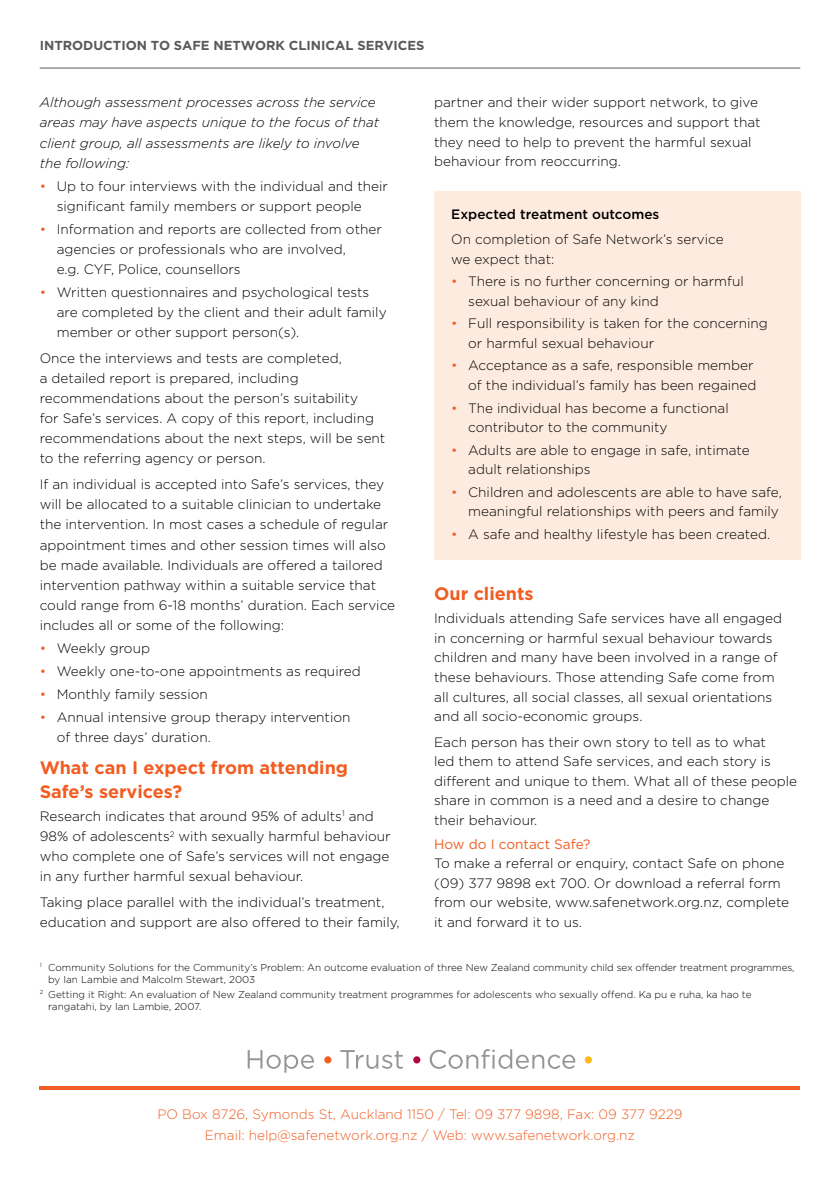
<style>
.page{position:relative;width:840px;height:1191px;background:#fff}
.page>*{position:absolute;margin:0;border:0;box-sizing:border-box;transform-origin:0 0}
.t1{font:700 18px/23.6px "Gotham";color:#f15d22}
.t2{font:300 13.6px/19.6px "Gotham";color:#000}
.t3{font:italic 300 13.6px/20.2px "Gotham";color:#000}
.t4{font:300 13.6px/21px "Gotham";color:#f15d22;text-align:center}
.t5{font:500 13.6px "Gotham";color:#000}
.t6{font:13.6px "Gotham";color:#f15d22}
.t7{font:700 13px "Gotham";color:#58595b}
.t8{font:300 10px/12px "Gotham";color:#000}
.s1{color:#f15d22}
</style>
<div class="page">
<hr style="left:40px;top:68px;width:759px;height:1px;background:#58595b">
<hr style="left:40px;top:1086px;width:759px;height:3px;background:#f15d22">
<svg style="left:247px;top:1050px;width:67px;height:22px"></svg>
<svg style="left:340px;top:1050px;width:62px;height:18px"></svg>
<svg style="left:429px;top:1049px;width:146px;height:19px"></svg>
<svg style="left:412px;top:1056px;width:8px;height:7px"></svg>
<div style="left:324px;top:1056px;width:7px;height:7px;background:#f15d22;border-radius:50%"></div>
<div style="left:584px;top:1056px;width:8px;height:7px;background:#fdb913;border-radius:50%"></div>
<div style="left:434px;top:191px;width:365px;height:369px;background:#feebdf"></div>
<p class="t7" style="left:40px;top:37px;width:386px">INTRODUCTION TO SAFE NETWORK CLINICAL SERVICES</p>
<p class="t2" style="left:434px;top:92px;width:328px">partner and their wider support network, to give them the knowledge, resources and support that they need to help to prevent the harmful sexual behaviour from reoccurring.</p>
<p class="t3" style="left:40px;top:92px;width:340px">Although assessment processes across the service areas may have aspects unique to the focus of that client group, all assessments are likely to involve the following:</p>
<p class="t2" style="left:57px;top:175px;width:332px;line-height:20.2px;text-indent:-17px"><span class="s1">•</span> Up to four interviews with the individual and their significant family members or support people</p>
<p class="t2" style="left:57px;top:218px;width:326px;line-height:20.2px;text-indent:-17px"><span class="s1">•</span> Information and reports are collected from other agencies or professionals who are involved,<br>e.g. CYF, Police, counsellors</p>
<p class="t2" style="left:57px;top:281px;width:331px;line-height:20.2px;text-indent:-17px"><span class="s1">•</span> Written questionnaires and psychological tests are completed by the client and their adult family member or other support person(s).</p>
<p class="t2" style="left:40px;top:347px;width:347px;line-height:20.2px">Once the interviews and tests are completed,<br>a detailed report is prepared, including recommendations about the person’s suitability<br>for Safe’s services. A copy of this report, including recommendations about the next steps, will be sent to the referring agency or person.</p>
<p class="t2" style="left:40px;top:474px;width:357px;line-height:20.2px">If an individual is accepted into Safe’s services, they will be allocated to a suitable clinician to undertake the intervention. In most cases a schedule of regular appointment times and other session times will also be made available. Individuals are offered a tailored intervention pathway within a suitable service that could range from 6-18 months’ duration. Each service includes all or some of the following:</p>
<p class="t2" style="left:40px;top:638px;width:112px"><span class="s1">•</span> Weekly group</p>
<p class="t2" style="left:40px;top:661px;width:322px"><span class="s1">•</span> Weekly one-to-one appointments as required</p>
<p class="t2" style="left:40px;top:684px;width:169px"><span class="s1">•</span> Monthly family session</p>
<p class="t2" style="left:57px;top:706px;width:295px;text-indent:-17px"><span class="s1">•</span> Annual intensive group therapy intervention of three days’ duration.</p>
<h1 class="t1" style="left:40px;top:755px;width:310px">What can I expect from attending<br>Safe’s services?</h1>
<p class="t2" style="left:40px;top:805px;width:352px;line-height:20.2px">Research indicates that around 95% of adults<sup>1</sup> and 98% of adolescents<sup>2</sup> with sexually harmful behaviour who complete one of Safe’s services will not engage in any further harmful sexual behaviour.</p>
<p class="t2" style="left:40px;top:892px;width:361px;line-height:20.2px">Taking place parallel with the individual’s treatment, education and support are also offered to their family,</p>
<p class="t5" style="left:451px;top:205px;width:209px">Expected treatment outcomes</p>
<p class="t2" style="left:451px;top:229px;width:274px">On completion of Safe Network’s service we expect that:</p>
<p class="t2" style="left:468px;top:271px;width:277px;text-indent:-17px"><span class="s1">•</span> There is no further concerning or harmful sexual behaviour of any kind</p>
<p class="t2" style="left:468px;top:313px;width:301px;text-indent:-17px"><span class="s1">•</span> Full responsibility is taken for the concerning or harmful sexual behaviour</p>
<p class="t2" style="left:451px;top:355px;width:307px;text-align:right"><span class="s1">•</span> Acceptance as a safe, responsible member of the individual’s family has been regained</p>
<p class="t2" style="left:468px;top:397px;width:262px;text-indent:-17px"><span class="s1">•</span> The individual has become a functional contributor to the community</p>
<p class="t2" style="left:468px;top:439px;width:283px;text-indent:-17px"><span class="s1">•</span> Adults are able to engage in safe, intimate adult relationships</p>
<p class="t2" style="left:451px;top:481px;width:332px;text-align:right"><span class="s1">•</span> Children and adolescents are able to have safe, meaningful relationships with peers and family</p>
<p class="t2" style="left:451px;top:523px;width:320px"><span class="s1">•</span> A safe and healthy lifestyle has been created.</p>
<h1 class="t1" style="left:434px;top:582px;width:101px">Our clients</h1>
<p class="t2" style="left:434px;top:608px;width:349px">Individuals attending Safe services have all engaged in concerning or harmful sexual behaviour towards children and many have been involved in a range of these behaviours. Those attending Safe come from all cultures, all social classes, all sexual orientations and all socio-economic groups.</p>
<p class="t2" style="left:434px;top:731px;width:364px">Each person has their own story to tell as to what<br>led them to attend Safe services, and each story is different and unique to them. What all of these people share in common is a need and a desire to change their behaviour.</p>
<p class="t6" style="left:434px;top:835px;width:158px">How do I contact Safe?</p>
<p class="t2" style="left:434px;top:853px;width:356px">To make a referral or enquiry, contact Safe on phone (09) 377 9898 ext 700. Or download a referral form from our website, www.safenetwork.org.nz, complete it and forward it to us.</p>
<p class="t8" style="left:48px;top:960px;width:747px;text-indent:-9px"><sup>1</sup> Community Solutions for the Community’s Problem: An outcome evaluation of three New Zealand community child sex offender treatment programmes, by Ian Lambie and Malcolm Stewart, 2003</p>
<p class="t8" style="left:48px;top:987px;width:704px;text-indent:-8px"><sup>2</sup> Getting it Right: An evaluation of New Zealand community treatment programmes for adolescents who sexually offend. Ka pu e ruha, ka hao te rangatahi, by Ian Lambie, 2007.</p>
<p class="t4" style="left:157px;top:1103px;width:526px">PO Box 8726, Symonds St, Auckland 1150 / Tel: 09 377 9898, Fax: 09 377 9229<br>Email: help@safenetwork.org.nz / Web: www.safenetwork.org.nz</p>
</div>
